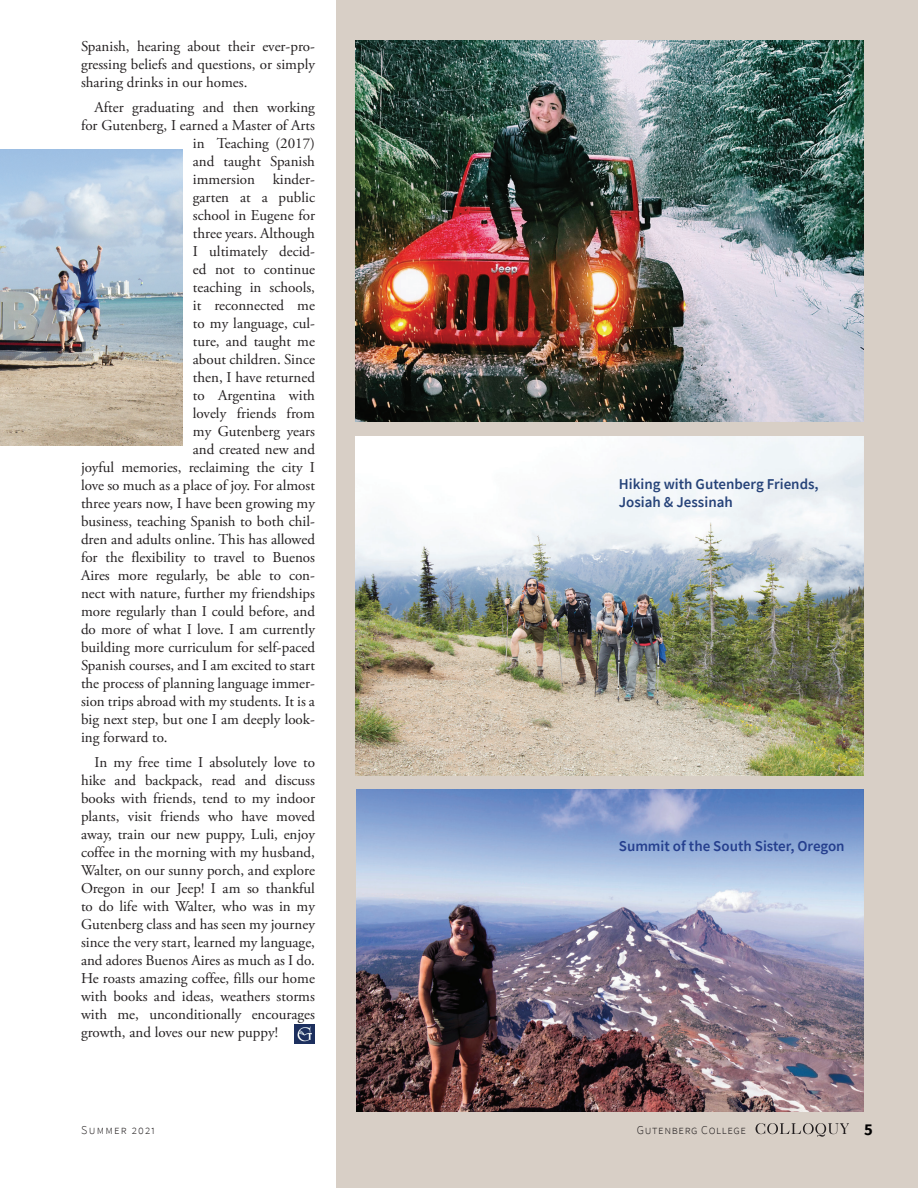
<style>
.page{position:relative;width:918px;height:1188px;background:#fff}
.page>*{position:absolute;margin:0;border:0;box-sizing:border-box;transform-origin:0 0}
.t1{font:700 16.5px "Source Sans Pro";color:#000}
.t2{font:15px/18px "Adobe Garamond Pro";color:#231f20;text-align:justify}
.t3{font:600 15px/18px "Source Sans Pro";color:#264379}
.t4{font:600 15px "Source Sans Pro";color:#253f8e}
.t5{font:300 12px "Source Sans Pro";letter-spacing:.1em;color:#231f20}
</style>
<div class="page">
<div style="left:336px;top:0;width:582px;height:1188px;background:#d8cfc6"></div>
<img style="left:356px;top:40px;width:508px;height:382px">
<img style="left:295px;top:1025px;width:19px;height:19px">
<img style="left:356px;top:789px;width:508px;height:323px">
<img style="left:356px;top:436px;width:508px;height:339px">
<img style="left:0;top:149px;width:182px;height:296px">
<svg style="left:756px;top:1123px;width:93px;height:14px"></svg>
<p class="t2" style="left:81px;top:38px;width:236px">Spanish, hearing about their ever-pro&shy;gressing beliefs and questions, or simply sharing drinks in our homes.</p>
<p class="t2" style="left:94px;top:99px;width:222px">After graduating and then working</p>
<p class="t2" style="left:81px;top:117px;width:235px">for Gutenberg, I earned a Master of Arts</p>
<p class="t2" style="left:193px;top:135px;width:124px">in Teaching (2017)</p>
<p class="t2" style="left:193px;top:153px;width:124px">and taught Spanish</p>
<p class="t2" style="left:193px;top:171px;width:124px">immersion kinder-</p>
<p class="t2" style="left:193px;top:189px;width:124px">garten at a public</p>
<p class="t2" style="left:193px;top:207px;width:124px">school in Eugene for</p>
<p class="t2" style="left:193px;top:225px;width:124px">three years. Although</p>
<p class="t2" style="left:193px;top:243px;width:124px">I ultimately decid-</p>
<p class="t2" style="left:193px;top:261px;width:124px">ed not to continue</p>
<p class="t2" style="left:193px;top:279px;width:124px">teaching in schools,</p>
<p class="t2" style="left:193px;top:297px;width:124px">it reconnected me</p>
<p class="t2" style="left:193px;top:315px;width:124px">to my language, cul-</p>
<p class="t2" style="left:193px;top:333px;width:124px">ture, and taught me</p>
<p class="t2" style="left:193px;top:351px;width:124px">about children. Since</p>
<p class="t2" style="left:193px;top:369px;width:124px">then, I have returned</p>
<p class="t2" style="left:193px;top:387px;width:124px">to Argentina with</p>
<p class="t2" style="left:193px;top:405px;width:124px">lovely friends from</p>
<p class="t2" style="left:193px;top:423px;width:124px">my Gutenberg years</p>
<p class="t2" style="left:193px;top:441px;width:124px">and created new and</p>
<p class="t2" style="left:81px;top:459px;width:236px">joyful memories, reclaiming the city I</p>
<p class="t2" style="left:81px;top:477px;width:235px">love so much as a place of joy. For almost</p>
<p class="t2" style="left:81px;top:495px;width:235px">three years now, I have been growing my</p>
<p class="t2" style="left:81px;top:513px;width:235px">business, teaching Spanish to both chil-</p>
<p class="t2" style="left:81px;top:531px;width:236px">dren and adults online. This has allowed</p>
<p class="t2" style="left:81px;top:549px;width:236px">for the flexibility to travel to Buenos</p>
<p class="t2" style="left:81px;top:567px;width:235px">Aires more regularly, be able to con-</p>
<p class="t2" style="left:81px;top:585px;width:235px">nect with nature, further my friendships</p>
<p class="t2" style="left:81px;top:603px;width:235px">more regularly than I could before, and</p>
<p class="t2" style="left:81px;top:621px;width:235px">do more of what I love. I am currently</p>
<p class="t2" style="left:81px;top:639px;width:235px">building more curriculum for self-paced</p>
<p class="t2" style="left:81px;top:657px;width:236px">Spanish courses, and I am excited to start</p>
<p class="t2" style="left:81px;top:675px;width:235px">the process of planning language immer-</p>
<p class="t2" style="left:81px;top:693px;width:235px">sion trips abroad with my students. It is a</p>
<p class="t2" style="left:81px;top:711px;width:235px">big next step, but one I am deeply look-</p>
<p class="t2" style="left:81px;top:729px;width:88px">ing forward to.</p>
<p class="t2" style="left:81px;top:754px;width:236px;text-indent:14px">In my free time I absolutely love to hike and backpack, read and discuss books with friends, tend to my indoor plants, visit friends who have moved away, train our new puppy, Luli, enjoy coffee in the morning with my husband, Walter, on our sunny porch, and explore Oregon in our Jeep! I am so thankful to do life with Walter, who was in my Gutenberg class and has seen my journey since the very start, learned my language, and adores Buenos Aires as much as I do.<br>He roasts amazing coffee, fills our home with books and ideas, weathers storms with me, unconditionally encourages growth, and loves our new puppy!</p>
<p class="t3" style="left:619px;top:474px;width:201px">Hiking with Gutenberg Friends,<br>Josiah &amp; Jessinah</p>
<p class="t4" style="left:619px;top:837px;width:227px">Summit of the South Sister, Oregon</p>
<p class="t5" style="left:81px;top:1123px;width:76px">Summer 2021</p>
<p class="t5" style="left:637px;top:1122px;width:111px">Gutenberg College</p>
<p class="t1" style="left:864px;top:1118px;width:10px">5</p>
</div>
